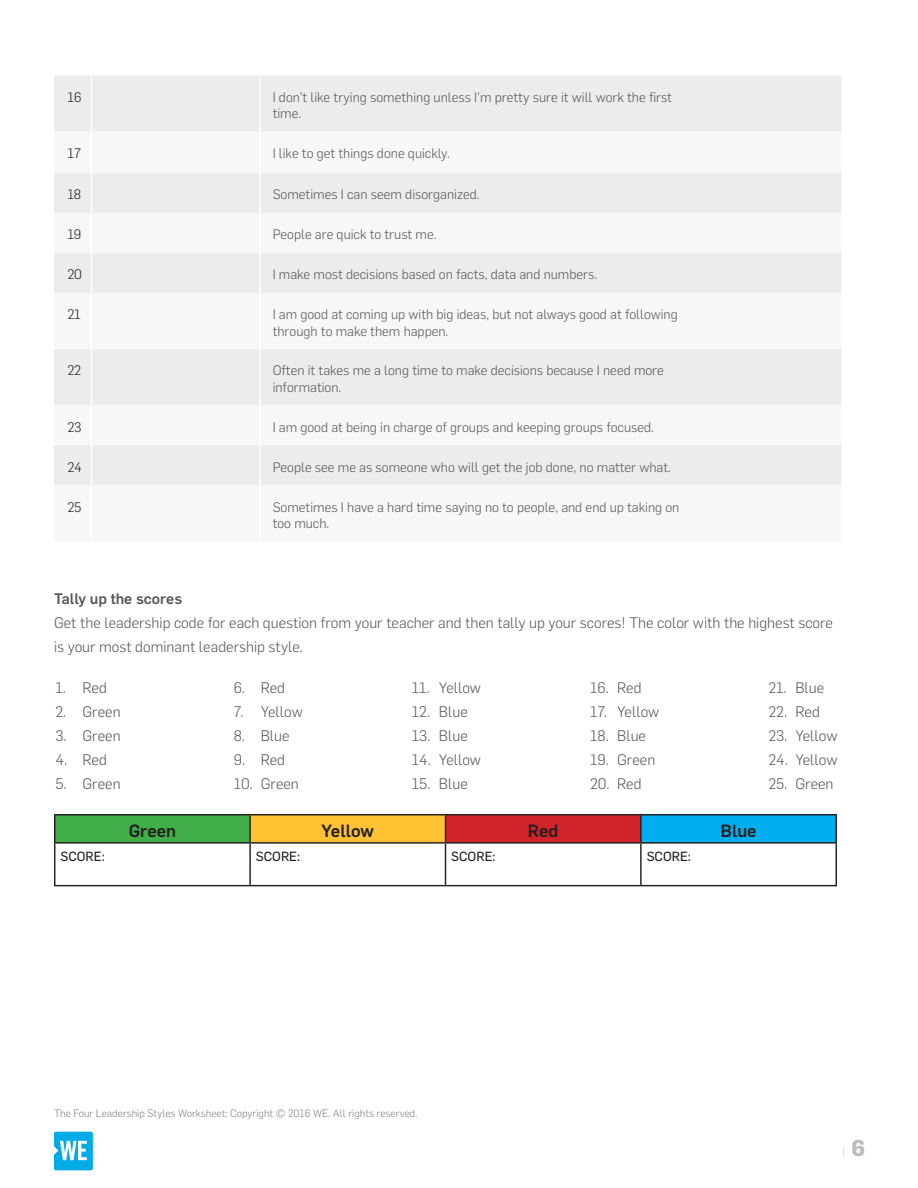
<style>
.page{position:relative;width:918px;height:1188px;background:#fff}
.page>*{position:absolute;margin:0;border:0;box-sizing:border-box;transform-origin:0 0}
.t1{font:500 17.4px "Flama";color:#231f20}
.t2{font:300 15px/24px "Flama";color:#57585a}
.t3{font:500 15px "Flama";color:#57585a}
.t4{font:300 13.5px/16.2px "Flama";color:#57585a}
.t5{font:300 13.5px "Flama";letter-spacing:-.02em;color:#231f20}
.t6{font:13.05px "Flama Basic";color:#231f20}
.t7{font:300 12px "Flama";color:#bcbdc0}
.t8{font:300 10.5px "Flama";color:#808285}
.s1{font-weight:700;font-size:22.5px}
</style>
<div class="page">
<svg style="left:54px;top:1132px;width:39px;height:38px"></svg>
<div style="left:55px;top:815px;width:195px;height:28px;background:#40ae49"></div>
<div style="left:250px;top:815px;width:196px;height:28px;background:#fec131"></div>
<div style="left:446px;top:815px;width:195px;height:28px;background:#d1232a"></div>
<div style="left:641px;top:815px;width:195px;height:28px;background:#00aeef"></div>
<hr style="left:54px;top:814px;width:196px;height:1px;background:#231f20">
<svg style="left:54px;top:815px;width:1px;height:27px"></svg>
<hr style="left:250px;top:814px;width:195px;height:1px;background:#231f20">
<hr style="left:249px;top:815px;width:2px;height:27px;background:#231f20">
<hr style="left:446px;top:814px;width:195px;height:1px;background:#231f20">
<svg style="left:445px;top:815px;width:1px;height:27px"></svg>
<hr style="left:641px;top:814px;width:196px;height:1px;background:#231f20">
<hr style="left:640px;top:815px;width:2px;height:27px;background:#231f20">
<svg style="left:836px;top:815px;width:1px;height:27px"></svg>
<hr style="left:54px;top:842px;width:196px;height:2px;background:#231f20">
<hr style="left:54px;top:844px;width:1px;height:41px;background:#231f20">
<hr style="left:250px;top:842px;width:195px;height:2px;background:#231f20">
<hr style="left:249px;top:844px;width:2px;height:41px;background:#231f20">
<hr style="left:446px;top:842px;width:195px;height:2px;background:#231f20">
<hr style="left:445px;top:844px;width:1px;height:41px;background:#231f20">
<hr style="left:641px;top:842px;width:196px;height:2px;background:#231f20">
<hr style="left:640px;top:844px;width:2px;height:41px;background:#231f20">
<hr style="left:836px;top:844px;width:1px;height:41px;background:#231f20">
<hr style="left:54px;top:885px;width:196px;height:1px;background:#231f20">
<hr style="left:250px;top:885px;width:195px;height:1px;background:#231f20">
<hr style="left:446px;top:885px;width:195px;height:1px;background:#231f20">
<hr style="left:641px;top:885px;width:196px;height:1px;background:#231f20">
<div style="left:54px;top:76px;width:787px;height:56px;background:#ececee"></div>
<svg style="left:54px;top:173px;width:787px;height:312px;fill:#ececee"></svg>
<hr style="left:259px;top:78px;width:2px;height:466px;background:#fff">
<hr style="left:91px;top:78px;width:1px;height:466px;background:#fff">
<p class="t5" style="left:68px;top:88px;width:16px">16</p>
<p class="t4" style="left:273px;top:88px;width:401px">I don’t like trying something unless I’m pretty sure it will work the first time.</p>
<p class="t5" style="left:68px;top:144px;width:15px">17</p>
<p class="t4" style="left:273px;top:144px;width:179px">I like to get things done quickly.</p>
<p class="t5" style="left:68px;top:185px;width:15px">18</p>
<p class="t4" style="left:273px;top:186px;width:208px">Sometimes I can seem disorganized.</p>
<p class="t5" style="left:68px;top:225px;width:15px">19</p>
<p class="t4" style="left:273px;top:226px;width:165px">People are quick to trust me.</p>
<p class="t5" style="left:68px;top:265px;width:16px">20</p>
<p class="t4" style="left:273px;top:266px;width:326px">I make most decisions based on facts, data and numbers.</p>
<p class="t5" style="left:68px;top:306px;width:15px">21</p>
<p class="t4" style="left:273px;top:306px;width:407px">I am good at coming up with big ideas, but not always good at following through to make them happen.</p>
<p class="t5" style="left:68px;top:362px;width:15px">22</p>
<p class="t4" style="left:273px;top:362px;width:393px">Often it takes me a long time to make decisions because I need more information.</p>
<p class="t5" style="left:68px;top:418px;width:16px">23</p>
<p class="t4" style="left:273px;top:418px;width:383px">I am good at being in charge of groups and keeping groups focused.</p>
<p class="t5" style="left:68px;top:458px;width:16px">24</p>
<p class="t4" style="left:273px;top:458px;width:400px">People see me as someone who will get the job done, no matter what.</p>
<p class="t5" style="left:68px;top:498px;width:16px">25</p>
<p class="t4" style="left:273px;top:498px;width:408px">Sometimes I have a hard time saying no to people, and end up taking on too much.</p>
<p class="t3" style="left:54px;top:588px;width:130px">Tally up the scores</p>
<p class="t2" style="left:54px;top:610px;width:781px">Get the leadership code for each question from your teacher and then tally up your scores! The color with the highest score is your most dominant leadership style.</p>
<p class="t2" style="left:55px;top:675px;width:53px">1. Red</p>
<p class="t2" style="left:55px;top:699px;width:67px">2. Green</p>
<p class="t2" style="left:55px;top:723px;width:67px">3. Green</p>
<p class="t2" style="left:55px;top:747px;width:53px">4. Red</p>
<p class="t2" style="left:55px;top:771px;width:67px">5. Green</p>
<p class="t2" style="left:234px;top:675px;width:53px">6. Red</p>
<p class="t2" style="left:234px;top:699px;width:71px">7. Yellow</p>
<p class="t2" style="left:234px;top:723px;width:57px">8. Blue</p>
<p class="t2" style="left:234px;top:747px;width:53px">9. Red</p>
<p class="t2" style="left:234px;top:771px;width:67px">10. Green</p>
<p class="t2" style="left:412px;top:675px;width:71px">11. Yellow</p>
<p class="t2" style="left:412px;top:699px;width:57px">12. Blue</p>
<p class="t2" style="left:412px;top:723px;width:57px">13. Blue</p>
<p class="t2" style="left:412px;top:747px;width:71px">14. Yellow</p>
<p class="t2" style="left:412px;top:771px;width:57px">15. Blue</p>
<p class="t2" style="left:590px;top:675px;width:53px">16. Red</p>
<p class="t2" style="left:590px;top:699px;width:71px">17. Yellow</p>
<p class="t2" style="left:590px;top:723px;width:57px">18. Blue</p>
<p class="t2" style="left:590px;top:747px;width:67px">19. Green</p>
<p class="t2" style="left:590px;top:771px;width:53px">20. Red</p>
<p class="t2" style="left:768px;top:675px;width:57px">21. Blue</p>
<p class="t2" style="left:768px;top:699px;width:53px">22. Red</p>
<p class="t2" style="left:768px;top:723px;width:71px">23. Yellow</p>
<p class="t2" style="left:768px;top:747px;width:71px">24. Yellow</p>
<p class="t2" style="left:768px;top:771px;width:67px">25. Green</p>
<p class="t1" style="left:129px;top:818px;width:49px">Green</p>
<p class="t1" style="left:322px;top:818px;width:54px">Yellow</p>
<p class="t1" style="left:528px;top:818px;width:32px">Red</p>
<p class="t1" style="left:721px;top:818px;width:38px">Blue</p>
<p class="t6" style="left:61px;top:847px;width:46px">SCORE:</p>
<p class="t6" style="left:256px;top:847px;width:46px">SCORE:</p>
<p class="t6" style="left:451px;top:847px;width:46px">SCORE:</p>
<p class="t6" style="left:647px;top:847px;width:46px">SCORE:</p>
<p class="t8" style="left:54px;top:1106px;width:365px">The Four Leadership Styles Worksheet: Copyright © 2016 WE. All rights reserved.</p>
<p class="t7" style="left:842px;top:1144px;width:25px">| <span class="s1">6</span></p>
</div>
